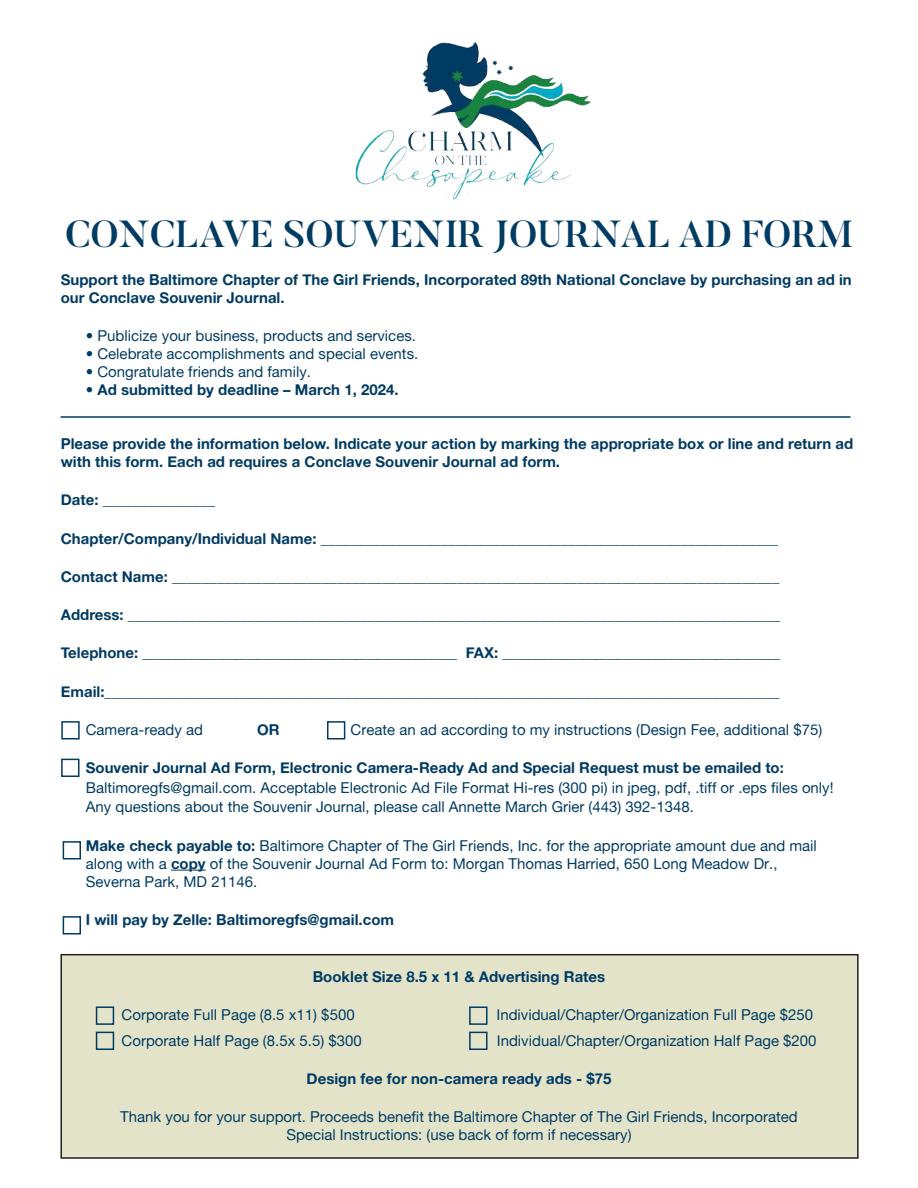
<style>
.page{position:relative;width:918px;height:1188px;background:#fff}
.page>*{position:absolute;margin:0;border:0;box-sizing:border-box;transform-origin:0 0}
.t1{font:500 37.5px "Butler";color:#003b63}
.t2{font:15px/18px "Alte Haas Grotesk Bold";color:#003b63}
.t3{font:15px/18px "Alte Haas Grotesk";color:#003b63}
.s1{font-family:"Alte Haas Grotesk Bold"}
</style>
<div class="page">
<hr style="left:171px;top:870px;width:35px;height:1px;background:#003b63">
<img style="left:355px;top:42px;width:236px;height:158px">
<hr style="left:60px;top:416px;width:790px;height:2px;background:#003b63">
<div style="left:61px;top:721px;width:19px;height:19px;border:2px solid #003b63"></div>
<div style="left:327px;top:721px;width:18px;height:19px;border:2px solid #003b63"></div>
<div style="left:61px;top:759px;width:19px;height:18px;border:2px solid #003b63"></div>
<div style="left:63px;top:841px;width:18px;height:19px;border:2px solid #003b63"></div>
<div style="left:63px;top:916px;width:18px;height:18px;border:2px solid #003b63"></div>
<div style="left:61px;top:955px;width:797px;height:203px;background:#e3e3c9"></div>
<div style="left:60px;top:954px;width:799px;height:205px;border:2px solid #231f20"></div>
<div style="left:96px;top:1006px;width:18px;height:19px;border:2px solid #003b63"></div>
<div style="left:469px;top:1006px;width:19px;height:19px;border:2px solid #003b63"></div>
<div style="left:96px;top:1032px;width:18px;height:18px;border:2px solid #003b63"></div>
<div style="left:469px;top:1032px;width:19px;height:18px;border:2px solid #003b63"></div>
<h1 class="t1" style="left:65px;top:210px;width:789px">CONCLAVE SOUVENIR JOURNAL AD FORM</h1>
<p class="t2" style="left:61px;top:270px;width:793px">Support the Baltimore Chapter of The Girl Friends, Incorporated 89th National Conclave by purchasing an ad in our Conclave Souvenir Journal.</p>
<p class="t3" style="left:86px;top:327px;width:332px">• Publicize your business, products and services.</p>
<p class="t3" style="left:86px;top:345px;width:334px">• Celebrate accomplishments and special events.</p>
<p class="t3" style="left:86px;top:363px;width:227px">• Congratulate friends and family.</p>
<p class="t2" style="left:86px;top:380px;width:314px">• Ad submitted by deadline – March 1, 2024.</p>
<p class="t2" style="left:61px;top:434px;width:794px">Please provide the information below. Indicate your action by marking the appropriate box or line and return ad with this form. Each ad requires a Conclave Souvenir Journal ad form.</p>
<p class="t2" style="left:61px;top:491px;width:156px">Date: _______________</p>
<p class="t2" style="left:61px;top:529px;width:719px">Chapter/Company/Individual Name: _____________________________________________________________</p>
<p class="t2" style="left:61px;top:567px;width:720px">Contact Name: _________________________________________________________________________________</p>
<p class="t2" style="left:61px;top:606px;width:721px">Address: _______________________________________________________________________________________</p>
<p class="t2" style="left:61px;top:644px;width:721px">Telephone: __________________________________________ FAX: _____________________________________</p>
<p class="t2" style="left:61px;top:682px;width:720px">Email:__________________________________________________________________________________________</p>
<p class="t3" style="left:86px;top:721px;width:119px">Camera-ready ad</p>
<p class="t2" style="left:257px;top:720px;width:24px">OR</p>
<p class="t3" style="left:351px;top:721px;width:473px">Create an ad according to my instructions (Design Fee, additional $75)</p>
<p class="t2" style="left:86px;top:759px;width:700px">Souvenir Journal Ad Form, Electronic Camera-Ready Ad and Special Request must be emailed to:</p>
<p class="t3" style="left:86px;top:778px;width:749px;line-height:19.5px">Baltimoregfs@gmail.com. Acceptable Electronic Ad File Format Hi-res (300 pi) in jpeg, pdf, .tiff or .eps files only!<br>Any questions about the Souvenir Journal, please call Annette March Grier (443) 392-1348.</p>
<p class="t3" style="left:86px;top:836px;width:733px"><span class="s1">Make check payable to:</span> Baltimore Chapter of The Girl Friends, Inc. for the appropriate amount due and mail along with a <span class="s1">copy</span> of the Souvenir Journal Ad Form to: Morgan Thomas Harried, 650 Long Meadow Dr.,<br>Severna Park, MD 21146.</p>
<p class="t2" style="left:86px;top:910px;width:310px">I will pay by Zelle: Baltimoregfs@gmail.com</p>
<p class="t2" style="left:313px;top:967px;width:294px">Booklet Size 8.5 x 11 &amp; Advertising Rates</p>
<p class="t3" style="left:122px;top:1006px;width:235px">Corporate Full Page (8.5 x11) $500</p>
<p class="t3" style="left:496px;top:1006px;width:318px">Individual/Chapter/Organization Full Page $250</p>
<p class="t3" style="left:122px;top:1031px;width:242px">Corporate Half Page (8.5x 5.5) $300</p>
<p class="t3" style="left:497px;top:1031px;width:321px">Individual/Chapter/Organization Half Page $200</p>
<p class="t2" style="left:307px;top:1070px;width:306px">Design fee for non-camera ready ads - $75</p>
<p class="t3" style="left:120px;top:1108px;width:679px;text-align:center">Thank you for your support. Proceeds benefit the Baltimore Chapter of The Girl Friends, Incorporated<br>Special Instructions: (use back of form if necessary)</p>
</div>
